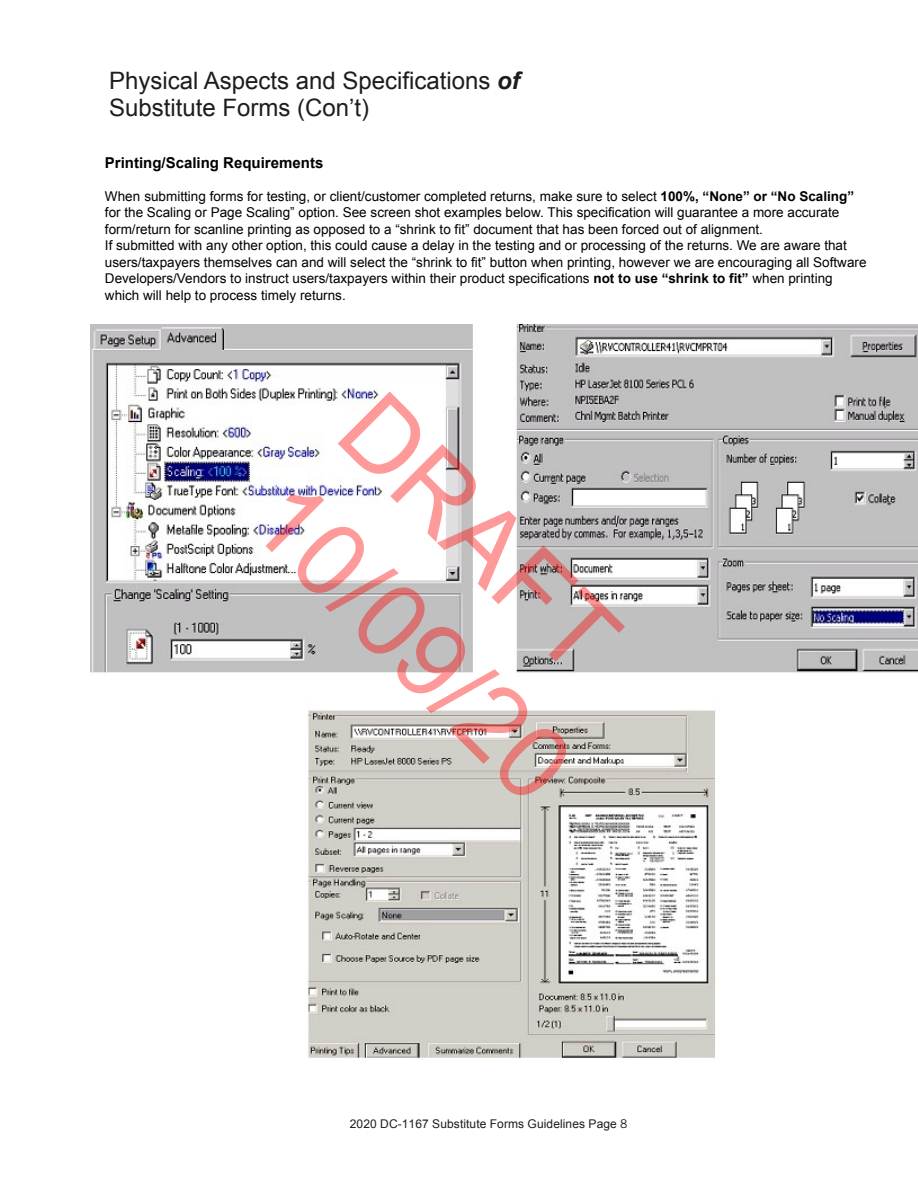
<style>
.page{position:relative;width:918px;height:1188px;background:#fff}
.page>*{position:absolute;margin:0;border:0;box-sizing:border-box;transform-origin:0 0}
.t1{font:102.75px/123.4px "Arial";color:rgb(255 0 0/.4)}
.Body_Text{font:24px/27px "Arial";color:#1d1d1b}
.Body_Text-2{font:700 15px "Arial";color:#000}
.Body_Text-3{font:13.5px/16.5px "Arial";color:#000}
.t2{font:12px "Arial";letter-spacing:.01em;color:#1d1d1b}
.s1{font-weight:700;font-style:italic}
.s2{font-weight:700}
.s3{font-family:"News Gothic BT"}
</style>
<div class="page">
<img style="left:91px;top:325px;width:827px;height:735px">
<p class="Body_Text" style="left:109px;top:68px;width:412px">Physical Aspects and Specifications <span class="s1">of<br></span>Substitute Forms (Con’t)</p>
<p class="Body_Text-2" style="left:105px;top:153px;width:220px">Printing/Scaling Requirements</p>
<p class="Body_Text-3" style="left:105px;top:188px;width:751px">When submitting forms for testing, or client/customer completed returns, make sure to select <span class="s2">100%, “None” or “No Scaling” </span>for the Scaling or Page Scaling” option. See screen shot examples below. This specification will guarantee a more accurate form/return for scanline printing as opposed to a “shrink to fit” document that has been forced out of alignment.</p>
<p class="Body_Text-3" style="left:105px;top:237px;width:763px">If submitted with any other option, this could cause a delay in the testing and or processing of the returns. We are aware that users/taxpayers themselves can and will select the “shrink to fit” button when printing, however we are encouraging all Software Developers/Vendors to instruct users/taxpayers within their product specifications <span class="s2">not to use “shrink to fit”</span> when printing which will help to process timely returns.</p>
<h1 class="t1" style="left:402px;top:368px;width:402px;rotate:45deg">DRAFT<br>10/09/20</h1>
<p class="t2" style="left:350px;top:1115px;width:279px">2020 DC-1167 Substitute Forms Guidelines Page <span class="s3">8</span></p>
</div>
